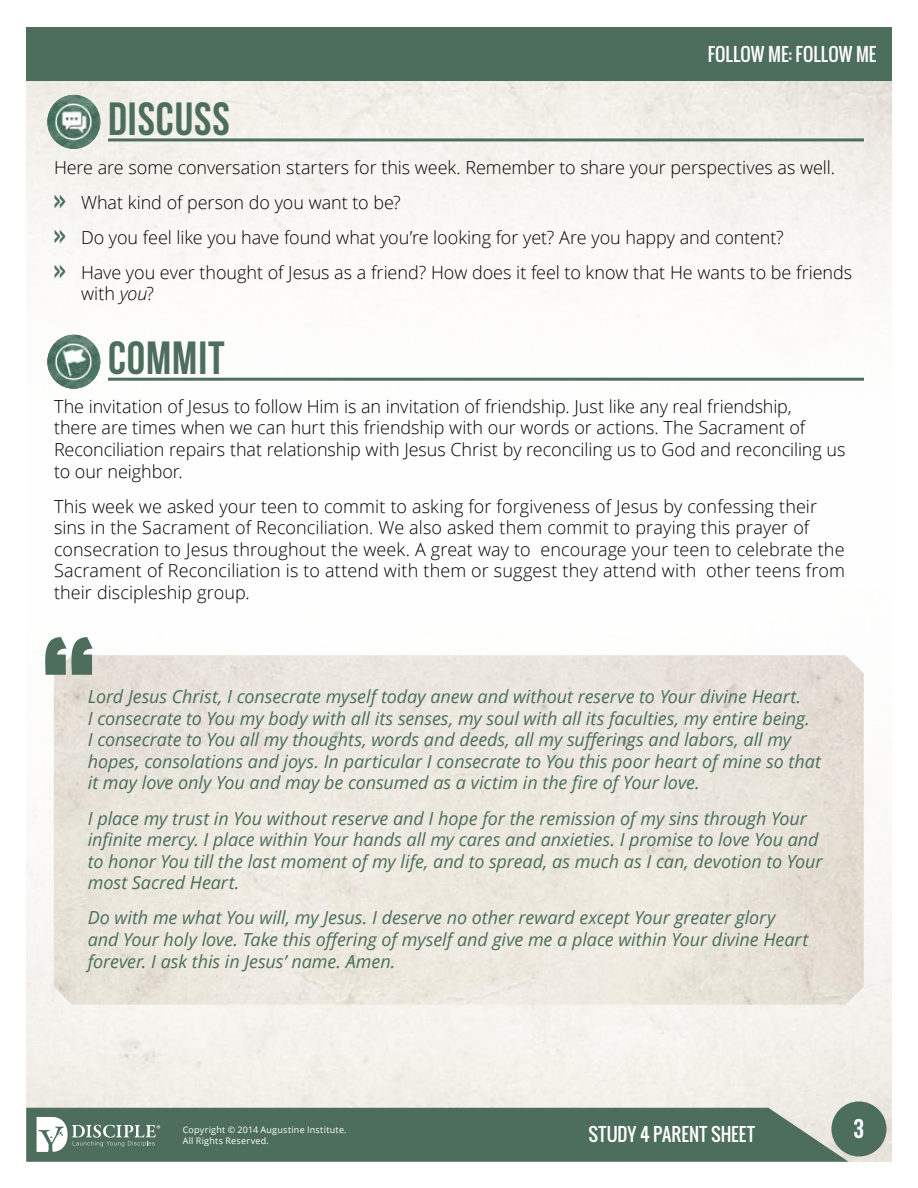
<style>
.page{position:relative;width:918px;height:1188px;background:#fff}
.page>*{position:absolute;margin:0;border:0;box-sizing:border-box;transform-origin:0 0}
.t1{font:700 139.5px "Oswald";color:#4d6e5d}
.t2{font:46.5px "Bebas Neue";letter-spacing:.02em;color:#4d6e5d}
.t3{font:27px "Bebas Neue";color:#fff}
.t4{font:300 18px/21.6px "Open Sans";color:#000}
.t5{font:italic 18px/21.6px "Open Sans";letter-spacing:-.005em;color:#4d6e5d}
.t6{font:18px "Oswald";letter-spacing:.01em;color:#fff}
.t7{font:9.75px "Myriad Pro";color:#fff}
.t8{font:9px/10.8px "Open Sans";letter-spacing:.025em;color:#fff}
.s1{font-family:"Oswald";font-weight:700;font-size:24px;color:#4d6e5d}
.s2{font-style:italic}
</style>
<div class="page">
<div style="left:26px;top:1108px;width:823px;height:54px;background:#4d6e5d"></div>
<div style="left:831px;top:1101px;width:56px;height:56px;background:#4d6e5d;border-radius:50%"></div>
<div style="left:26px;top:27px;width:866px;height:54px;background:#4d6e5d"></div>
<svg style="left:37px;top:1117px;width:119px;height:35px"></svg>
<hr style="left:108px;top:138px;width:756px;height:3px;background:#4d6e5d">
<hr style="left:108px;top:378px;width:756px;height:3px;background:#4d6e5d">
<img style="left:47px;top:335px;width:53px;height:54px">
<img style="left:47px;top:95px;width:53px;height:54px">
<p class="t6" style="left:708px;top:40px;width:170px">FOLLOW ME: FOLLOW ME</p>
<h2 class="t2" style="left:108px;top:93px;width:124px">DISCUSS</h2>
<p class="t4" style="left:54px;top:149px;width:800px;line-height:35.1px">Here are some conversation starters for this week. Remember to share your perspectives as well.<br><span class="s1">»</span> What kind of person do you want to be?<br><span class="s1">»</span> Do you feel like you have found what you’re looking for yet? Are you happy and content?<br><span class="s1">»</span> Have you ever thought of Jesus as a friend? How does it feel to know that He wants to be friends</p>
<p class="t4" style="left:81px;top:283px;width:75px">with <span class="s2">you</span>?</p>
<h2 class="t2" style="left:108px;top:332px;width:118px">COMMIT</h2>
<p class="t4" style="left:54px;top:395px;width:793px">The invitation of Jesus to follow Him is an invitation of friendship. Just like any real friendship,<br>there are times when we can hurt this friendship with our words or actions. The Sacrament of Reconciliation repairs that relationship with Jesus Christ by reconciling us to God and reconciling us to our neighbor.</p>
<p class="t4" style="left:54px;top:495px;width:793px">This week we asked your teen to commit to asking for forgiveness of Jesus by confessing their sins in the Sacrament of Reconciliation. We also asked them commit to praying this prayer of consecration to Jesus throughout the week. A great way to encourage your teen to celebrate the Sacrament of Reconciliation is to attend with them or suggest they attend with other teens from their discipleship group.</p>
<h1 class="t1" style="left:37px;top:598px;width:67px">“</h1>
<p class="t5" style="left:88px;top:685px;width:735px">Lord Jesus Christ, I consecrate myself today anew and without reserve to Your divine Heart.<br>I consecrate to You my body with all its senses, my soul with all its faculties, my entire being.<br>I consecrate to You all my thoughts, words and deeds, all my sufferings and labors, all my hopes, consolations and joys. In particular I consecrate to You this poor heart of mine so that it may love only You and may be consumed as a victim in the fire of Your love.</p>
<p class="t5" style="left:88px;top:807px;width:736px">I place my trust in You without reserve and I hope for the remission of my sins through Your infinite mercy. I place within Your hands all my cares and anxieties. I promise to love You and to honor You till the last moment of my life, and to spread, as much as I can, devotion to Your most Sacred Heart.</p>
<p class="t5" style="left:88px;top:907px;width:722px">Do with me what You will, my Jesus. I deserve no other reward except Your greater glory and Your holy love. Take this offering of myself and give me a place within Your divine Heart forever. I ask this in Jesus’ name. Amen.</p>
<p class="t7" style="left:157px;top:1122px;width:6px">®</p>
<p class="t8" style="left:183px;top:1124px;width:165px">Copyright © 2014 Augustine Institute.<br>All Rights Reserved.</p>
<p class="t6" style="left:588px;top:1121px;width:168px">STUDY 4 PARENT SHEET</p>
<h3 class="t3" style="left:854px;top:1114px;width:12px">3</h3>
</div>
